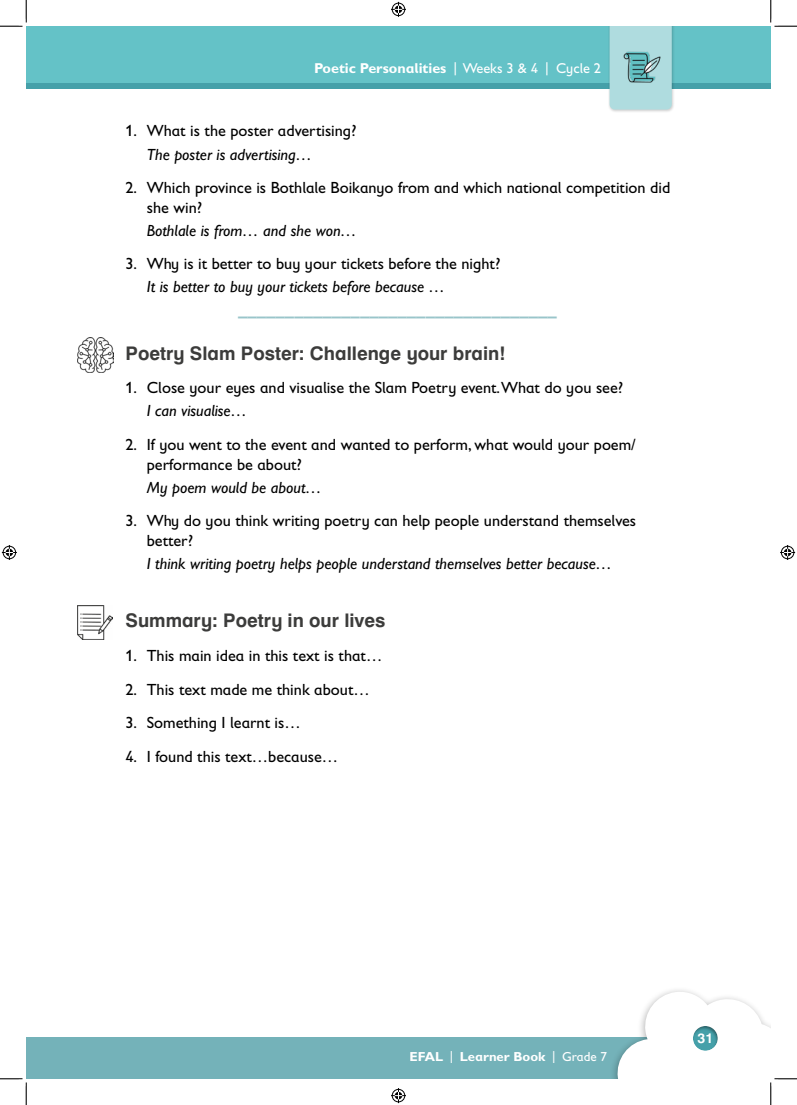
<style>
.page{position:relative;width:797px;height:1105px;background:#fff}
.page>*{position:absolute;margin:0;border:0;box-sizing:border-box;transform-origin:0 0}
.t1{font:18.75px "Spot Swiss 721 Bold AA";color:#3c3c3b}
.t2{font:18.75px "Spot Swiss 721 Bold AA";color:#99c5ca}
.t3{font:16.25px/19.5px "Gill Sans Infant Std";color:#000}
.t4{font:italic 16.25px "Gill Sans Infant Std";color:#000}
.t5{font:700 14.38px "Gill Sans Infant Std";color:#fff}
.t6{font:13.75px "Spot Swiss 721 Bold AA";color:#fff}
.t7{font:700 13.12px "Gill Sans Infant Std";color:#fff}
.s1{font-weight:400}
</style>
<div class="page">
<div style="left:26px;top:1036px;width:744px;height:43px;background:#74b2b9"></div>
<div style="left:609px;top:986px;width:161px;height:93px;background:#000;opacity:.3"></div>
<div style="left:26px;top:48px;width:744px;height:41px;background:#45a0a9"></div>
<div style="left:26px;top:26px;width:744px;height:57px;background:#64c2c7"></div>
<div style="left:608px;top:26px;width:67px;height:87px;background:#000;opacity:.2"></div>
<div style="left:609px;top:26px;width:62px;height:84px;background:#afdcdf"></div>
<img style="left:614px;top:41px;width:51px;height:51px">
<img style="left:78px;top:338px;width:35px;height:35px">
<img style="left:78px;top:605px;width:34px;height:34px">
<svg style="left:0;top:0;width:27px;height:27px"></svg>
<svg style="left:0;top:1078px;width:27px;height:27px"></svg>
<svg style="left:770px;top:0;width:27px;height:27px"></svg>
<svg style="left:615px;top:990px;width:182px;height:115px"></svg>
<svg style="left:391px;top:2px;width:15px;height:15px"></svg>
<svg style="left:391px;top:1088px;width:15px;height:15px"></svg>
<svg style="left:2px;top:545px;width:15px;height:15px"></svg>
<svg style="left:780px;top:545px;width:15px;height:15px"></svg>
<p class="t5" style="left:314px;top:60px;width:288px">Poetic Personalities <span class="s1">| Weeks 3 &amp; 4 | Cycle 2</span></p>
<p class="t3" style="left:125px;top:121px;width:233px">1. What is the poster advertising?</p>
<p class="t4" style="left:147px;top:145px;width:167px">The poster is advertising…</p>
<p class="t3" style="left:147px;top:178px;width:525px;text-indent:-21px">2. Which province is Bothlale Boikanyo from and which national competition did she win?</p>
<p class="t4" style="left:147px;top:221px;width:211px">Bothlale is from… and she won…</p>
<p class="t3" style="left:125px;top:254px;width:376px">3. Why is it better to buy your tickets before the night?</p>
<p class="t4" style="left:147px;top:278px;width:300px">It is better to buy your tickets before because …</p>
<p class="t2" style="left:238px;top:296px;width:320px">__________________________________</p>
<p class="t1" style="left:125px;top:342px;width:381px">Poetry Slam Poster: Challenge your brain!</p>
<p class="t3" style="left:125px;top:378px;width:499px">1. Close your eyes and visualise the Slam Poetry event.What do you see?</p>
<p class="t4" style="left:147px;top:402px;width:102px">I can visualise…</p>
<p class="t3" style="left:147px;top:435px;width:490px;text-indent:-21px">2. If you went to the event and wanted to perform, what would your poem/ performance be about?</p>
<p class="t4" style="left:147px;top:478px;width:176px">My poem would be about…</p>
<p class="t3" style="left:147px;top:511px;width:491px;text-indent:-21px">3. Why do you think writing poetry can help people understand themselves better?</p>
<p class="t4" style="left:147px;top:554px;width:467px">I think writing poetry helps people understand themselves better because…</p>
<p class="t1" style="left:125px;top:609px;width:261px">Summary: Poetry in our lives</p>
<p class="t3" style="left:125px;top:646px;width:258px">1. This main idea in this text is that…</p>
<p class="t3" style="left:125px;top:679px;width:246px">2. This text made me think about…</p>
<p class="t3" style="left:125px;top:713px;width:177px">3. Something I learnt is…</p>
<p class="t3" style="left:125px;top:747px;width:214px">4. I found this text…because…</p>
<p class="t7" style="left:409px;top:1048px;width:199px">EFAL <span class="s1">|</span> Learner Book <span class="s1">| Grade 7</span></p>
<p class="t6" style="left:697px;top:1030px;width:17px">31</p>
</div>
